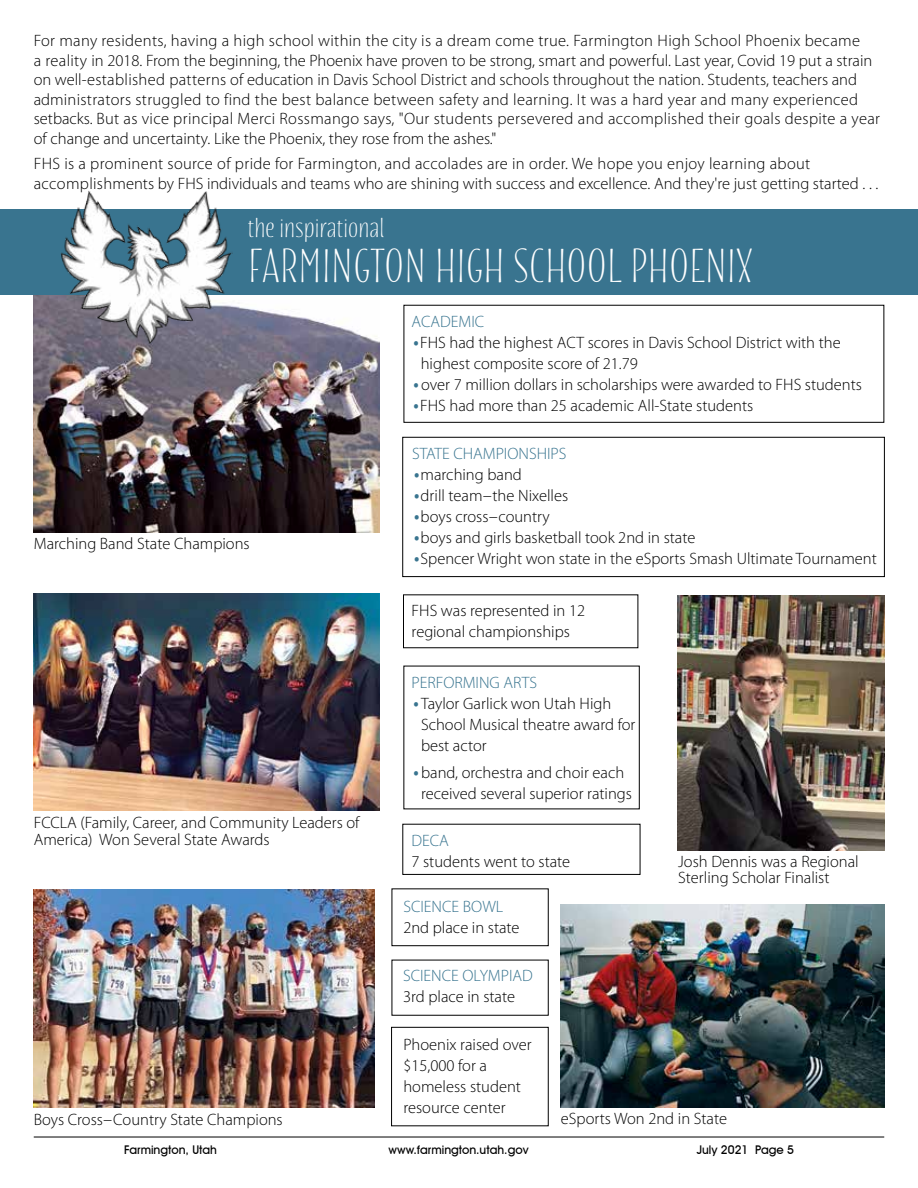
<style>
.page{position:relative;width:918px;height:1188px;background:#fff}
.page>*{position:absolute;margin:0;border:0;box-sizing:border-box;transform-origin:0 0}
.t1{font:300 49.5px "Myriad Pro";color:#39748f}
.t2{font:42px "Blend Caps";color:#fff}
.t3{font:24px "Blend";color:#fff}
.t4{font:300 16.5px/21px "Myriad Pro";color:#000}
.t5{font:300 16.5px/19.5px "Myriad Pro";letter-spacing:.02em;color:#000}
.t6{font:300 16.5px "Myriad Pro";color:#38748f}
.t7{font:500 12px "Avant Garde IT Cby BT";color:#000}
</style>
<div class="page">
<img style="left:34px;top:294px;width:345px;height:238px">
<hr style="left:34px;top:1137px;width:850px;height:1px;background:#000">
<div style="left:0;top:209px;width:918px;height:85px;background:#39748f"></div>
<img style="left:678px;top:596px;width:206px;height:254px">
<img style="left:34px;top:889px;width:341px;height:218px">
<img style="left:560px;top:904px;width:324px;height:203px">
<img style="left:34px;top:594px;width:345px;height:217px">
<div style="left:404px;top:305px;width:480px;height:118px;border:1px solid #000"></div>
<div style="left:402px;top:437px;width:483px;height:140px;border:1px solid #000"></div>
<div style="left:402px;top:824px;width:238px;height:51px;border:1px solid #000"></div>
<div style="left:392px;top:888px;width:157px;height:58px;border:1px solid #000"></div>
<img style="left:60px;top:190px;width:173px;height:156px">
<div style="left:391px;top:1027px;width:158px;height:99px;border:1px solid #000"></div>
<p class="t5" style="left:34px;top:31px;width:848px">For many residents, having a high school within the city is a dream come true. Farmington High School Phoenix became<br>a reality in 2018. From the beginning, the Phoenix have proven to be strong, smart and powerful. Last year, Covid 19 put a strain on well-established patterns of education in Davis School District and schools throughout the nation. Students, teachers and administrators struggled to find the best balance between safety and learning. It was a hard year and many experienced setbacks. But as vice principal Merci Rossmango says, "Our students persevered and accomplished their goals despite a year of change and uncertainty. Like the Phoenix, they rose from the ashes."</p>
<p class="t4" style="left:34px;top:154px;width:846px;line-height:19.5px">FHS is a prominent source of pride for Farmington, and accolades are in order. We hope you enjoy learning about accomplishments by FHS individuals and teams who are shining with success and excellence. And they're just getting started . . .</p>
<h3 class="t3" style="left:248px;top:213px;width:139px">the inspirational</h3>
<h2 class="t2" style="left:248px;top:240px;width:507px">FARMINGTON HIGH SCHOOL PHOENIX</h2>
<p class="t4" style="left:34px;top:534px;width:217px">Marching Band State Champions</p>
<p class="t4" style="left:34px;top:815px;width:327px;line-height:16.5px">FCCLA (Family, Career, and Community Leaders of<br>America) Won Several State Awards</p>
<p class="t6" style="left:412px;top:313px;width:74px">ACADEMIC</p>
<h1 class="t1" style="left:412px;top:302px;width:10px">.</h1>
<p class="t4" style="left:420px;top:333px;width:422px">FHS had the highest ACT scores in Davis School District with the highest composite score of 21.79</p>
<h1 class="t1" style="left:412px;top:344px;width:10px">.</h1>
<p class="t4" style="left:421px;top:375px;width:442px">over 7 million dollars in scholarships were awarded to FHS students</p>
<h1 class="t1" style="left:412px;top:365px;width:10px">.</h1>
<p class="t4" style="left:420px;top:396px;width:335px">FHS had more than 25 academic All-State students</p>
<p class="t6" style="left:412px;top:445px;width:156px">STATE CHAMPIONSHIPS</p>
<h1 class="t1" style="left:412px;top:434px;width:10px">.</h1>
<p class="t4" style="left:421px;top:465px;width:103px">marching band</p>
<h1 class="t1" style="left:412px;top:455px;width:10px">.</h1>
<p class="t4" style="left:421px;top:486px;width:149px">drill team-the Nixelles</p>
<h1 class="t1" style="left:412px;top:476px;width:10px">.</h1>
<p class="t4" style="left:421px;top:507px;width:131px">boys cross-country</p>
<h1 class="t1" style="left:412px;top:497px;width:10px">.</h1>
<p class="t4" style="left:421px;top:528px;width:276px">boys and girls basketball took 2nd in state</p>
<h1 class="t1" style="left:412px;top:518px;width:10px">.</h1>
<p class="t4" style="left:421px;top:549px;width:458px">Spencer Wright won state in the eSports Smash Ultimate Tournament</p>
<p class="t4" style="left:412px;top:600px;width:175px">FHS was represented in 12 regional championships</p>
<p class="t6" style="left:411px;top:673px;width:127px">PERFORMING ARTS</p>
<h1 class="t1" style="left:411px;top:662px;width:10px">.</h1>
<p class="t4" style="left:421px;top:693px;width:216px">Taylor Garlick won Utah High<br>School Musical theatre award for best actor</p>
<h1 class="t1" style="left:411px;top:731px;width:10px">.</h1>
<p class="t4" style="left:421px;top:762px;width:213px">band, orchestra and choir each received several superior ratings</p>
<p class="t6" style="left:411px;top:831px;width:39px">DECA</p>
<p class="t4" style="left:411px;top:851px;width:160px">7 students went to state</p>
<p class="t6" style="left:403px;top:897px;width:101px">SCIENCE BOWL</p>
<p class="t4" style="left:403px;top:917px;width:118px">2nd place in state</p>
<p class="t6" style="left:403px;top:967px;width:131px">SCIENCE OLYMPIAD</p>
<p class="t4" style="left:403px;top:987px;width:114px">3rd place in state</p>
<p class="t4" style="left:678px;top:853px;width:182px;line-height:16.5px">Josh Dennis was a Regional<br>Sterling Scholar Finalist</p>
<p class="t4" style="left:403px;top:1034px;width:130px">Phoenix raised over $15,000 for a homeless student resource center</p>
<p class="t4" style="left:34px;top:1109px;width:251px">Boys Cross-Country State Champions</p>
<p class="t4" style="left:561px;top:1108px;width:168px">eSports Won 2nd in State</p>
<p class="t7" style="left:124px;top:1142px;width:94px">Farmington, Utah</p>
<p class="t7" style="left:389px;top:1142px;width:142px">www.farmington.utah.gov</p>
<p class="t7" style="left:697px;top:1142px;width:99px">July 2021 Page 5</p>
</div>
